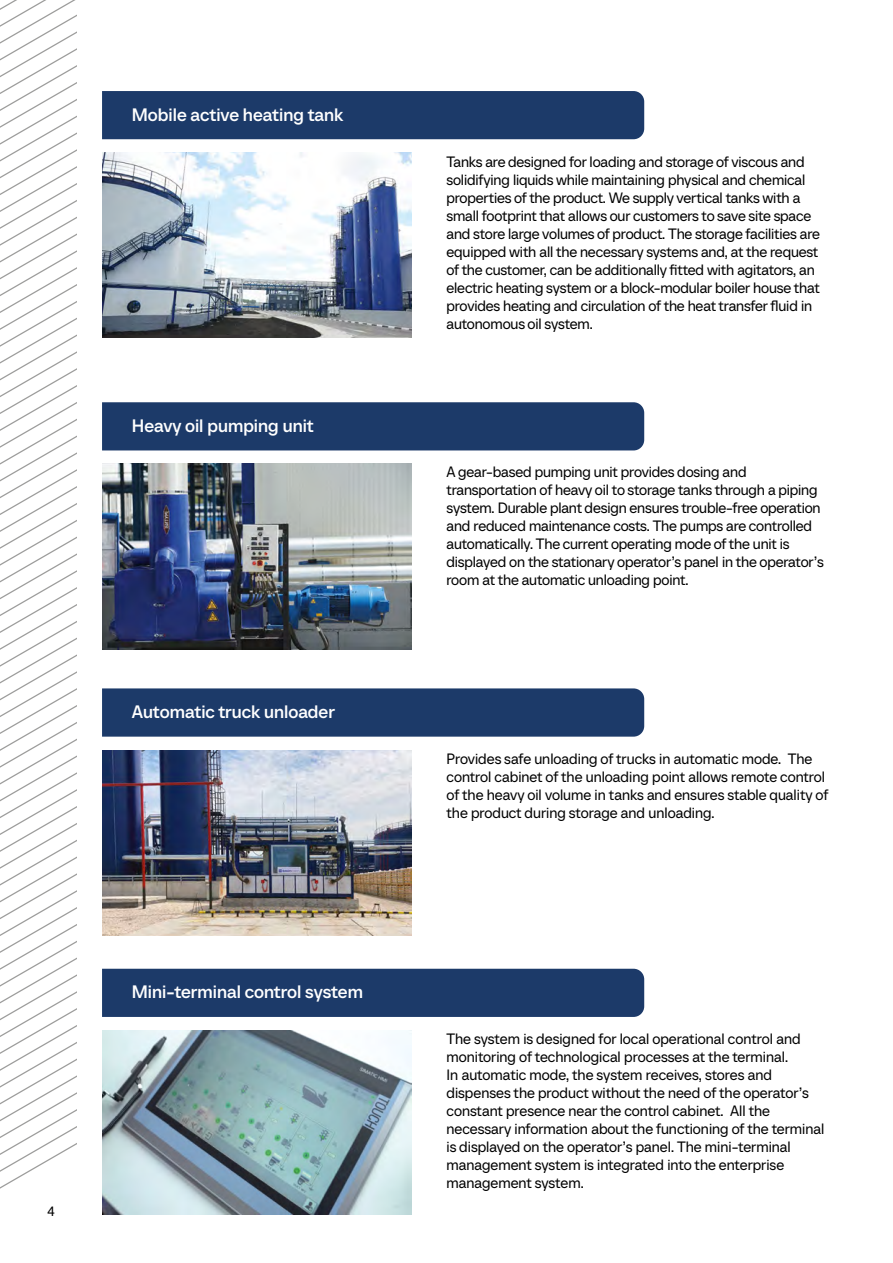
<style>
.page{position:relative;width:893px;height:1263px;background:#fff}
.page>*{position:absolute;margin:0;border:0;box-sizing:border-box;transform-origin:0 0}
.t1{font:500 18px "TT Neoris Trial";color:#fff}
.t2{font:15px/18px "TT Neoris Trial";letter-spacing:-.01em;color:#000}
.t3{font:13.5px "TT Neoris Trial";color:#000}
</style>
<div class="page">
<svg style="left:0;top:0;width:77px;height:1189px"></svg>
<div style="left:102px;top:91px;width:542px;height:48px;background:#1c3a69"></div>
<div style="left:102px;top:402px;width:542px;height:48px;background:#1c3a69"></div>
<div style="left:102px;top:688px;width:542px;height:49px;background:#1c3a69"></div>
<div style="left:102px;top:969px;width:542px;height:48px;background:#1c3a69"></div>
<img style="left:102px;top:152px;width:309px;height:185px">
<img style="left:102px;top:464px;width:309px;height:185px">
<img style="left:102px;top:750px;width:309px;height:186px">
<img style="left:102px;top:1030px;width:309px;height:184px">
<p class="t1" style="left:132px;top:103px;width:213px">Mobile active heating tank</p>
<p class="t1" style="left:132px;top:414px;width:184px">Heavy oil pumping unit</p>
<p class="t1" style="left:132px;top:700px;width:205px">Automatic truck unloader</p>
<p class="t1" style="left:132px;top:980px;width:233px">Mini-terminal control system</p>
<p class="t3" style="left:48px;top:1202px;width:9px">4</p>
<p class="t2" style="left:446px;top:152px;width:375px">Tanks are designed for loading and storage of viscous and solidifying liquids while maintaining physical and chemical properties of the product. We supply vertical tanks with a small footprint that allows our customers to save site space and store large volumes of product. The storage facilities are equipped with all the necessary systems and, at the request of the customer, can be additionally fitted with agitators, an electric heating system or a block-modular boiler house that provides heating and circulation of the heat transfer fluid in autonomous oil system.</p>
<p class="t2" style="left:446px;top:463px;width:379px">A gear-based pumping unit provides dosing and transportation of heavy oil to storage tanks through a piping system. Durable plant design ensures trouble-free operation and reduced maintenance costs. The pumps are controlled automatically. The current operating mode of the unit is displayed on the stationary operator’s panel in the operator’s room at the automatic unloading point.</p>
<p class="t2" style="left:446px;top:749px;width:383px">Provides safe unloading of trucks in automatic mode. The control cabinet of the unloading point allows remote control of the heavy oil volume in tanks and ensures stable quality of the product during storage and unloading.</p>
<p class="t2" style="left:446px;top:1030px;width:379px">The system is designed for local operational control and monitoring of technological processes at the terminal.<br>In automatic mode, the system receives, stores and dispenses the product without the need of the operator’s constant presence near the control cabinet. All the necessary information about the functioning of the terminal is displayed on the operator’s panel. The mini-terminal management system is integrated into the enterprise management system.</p>
</div>
